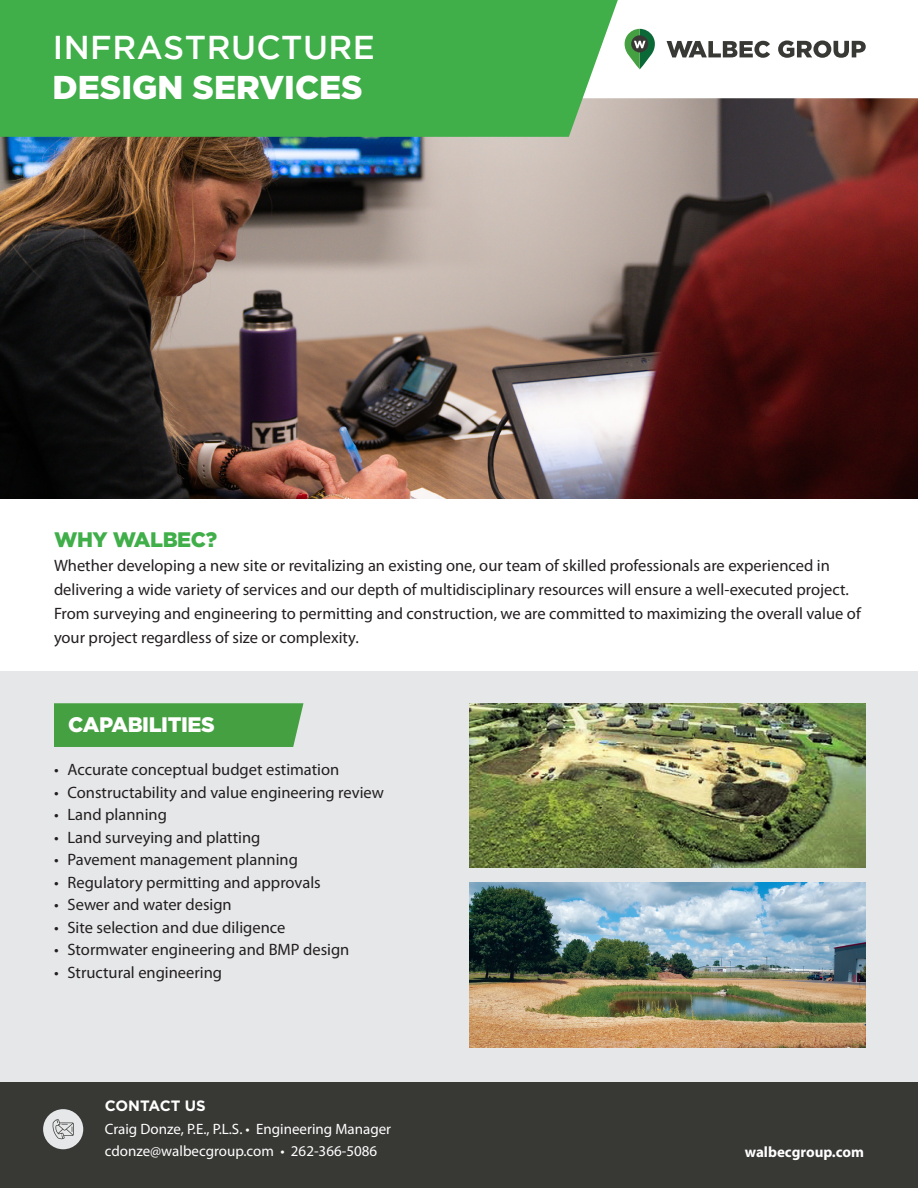
<style>
.page{position:relative;width:918px;height:1188px;background:#fff}
.page>*{position:absolute;margin:0;border:0;box-sizing:border-box;transform-origin:0 0}
.t1{font:500 33px "Gotham";letter-spacing:.015em;color:#fff}
.t2{font:900 33px "Gotham";color:#fff}
.t3{font:900 21px "Gotham";letter-spacing:-.02em;color:#fff}
.t4{font:900 21px "Gotham";letter-spacing:-.02em;color:#40ae49}
.t5{font:16.5px/24px "Myriad Pro";color:#231f20}
.t6{font:15px "Myriad Pro";color:#fff}
.t7{font:700 15px "Myriad Pro";color:#fff}
.t8{font:700 15px "Gotham";color:#fff}
</style>
<div class="page">
<div style="left:0;top:671px;width:918px;height:411px;background:#e6e7e9"></div>
<img style="left:0;top:98px;width:918px;height:401px">
<div style="left:0;top:0;width:618px;height:137px;background:#40ae49"></div>
<div style="left:0;top:1082px;width:918px;height:106px;background:#383935"></div>
<div style="left:54px;top:703px;width:249px;height:44px;background:#45a041"></div>
<img style="left:470px;top:703px;width:396px;height:165px">
<div style="left:43px;top:1109px;width:40px;height:40px;background:#e6e7e9;border-radius:50%"></div>
<svg style="left:52px;top:1119px;width:22px;height:20px"></svg>
<img style="left:470px;top:883px;width:396px;height:164px">
<svg style="left:482px;top:0;width:384px;height:98px"></svg>
<p class="t1" style="left:53px;top:29px;width:324px">INFRASTRUCTURE</p>
<p class="t2" style="left:53px;top:68px;width:312px">DESIGN SERVICES</p>
<p class="t4" style="left:54px;top:528px;width:165px">WHY WALBEC?</p>
<p class="t5" style="left:54px;top:553px;width:808px">Whether developing a new site or revitalizing an existing one, our team of skilled professionals are experienced in delivering a wide variety of services and our depth of multidisciplinary resources will ensure a well-executed project.<br>From surveying and engineering to permitting and construction, we are committed to maximizing the overall value of your project regardless of size or complexity.</p>
<p class="t3" style="left:68px;top:712px;width:148px">CAPABILITIES</p>
<p class="t5" style="left:54px;top:757px;width:287px">• Accurate conceptual budget estimation</p>
<p class="t5" style="left:54px;top:780px;width:331px">• Constructability and value engineering review</p>
<p class="t5" style="left:54px;top:802px;width:114px">• Land planning</p>
<p class="t5" style="left:54px;top:825px;width:208px">• Land surveying and platting</p>
<p class="t5" style="left:54px;top:847px;width:245px">• Pavement management planning</p>
<p class="t5" style="left:54px;top:870px;width:268px">• Regulatory permitting and approvals</p>
<p class="t5" style="left:54px;top:892px;width:179px">• Sewer and water design</p>
<p class="t5" style="left:54px;top:915px;width:233px">• Site selection and due diligence</p>
<p class="t5" style="left:54px;top:937px;width:297px">• Stormwater engineering and BMP design</p>
<p class="t5" style="left:54px;top:960px;width:170px">• Structural engineering</p>
<p class="t8" style="left:105px;top:1097px;width:103px">CONTACT US</p>
<p class="t6" style="left:105px;top:1120px;width:288px">Craig Donze, P.E., P.L.S. • Engineering Manager</p>
<p class="t6" style="left:105px;top:1142px;width:274px">cdonze@walbecgroup.com • 262-366-5086</p>
<p class="t7" style="left:745px;top:1143px;width:121px">walbecgroup.com</p>
</div>
